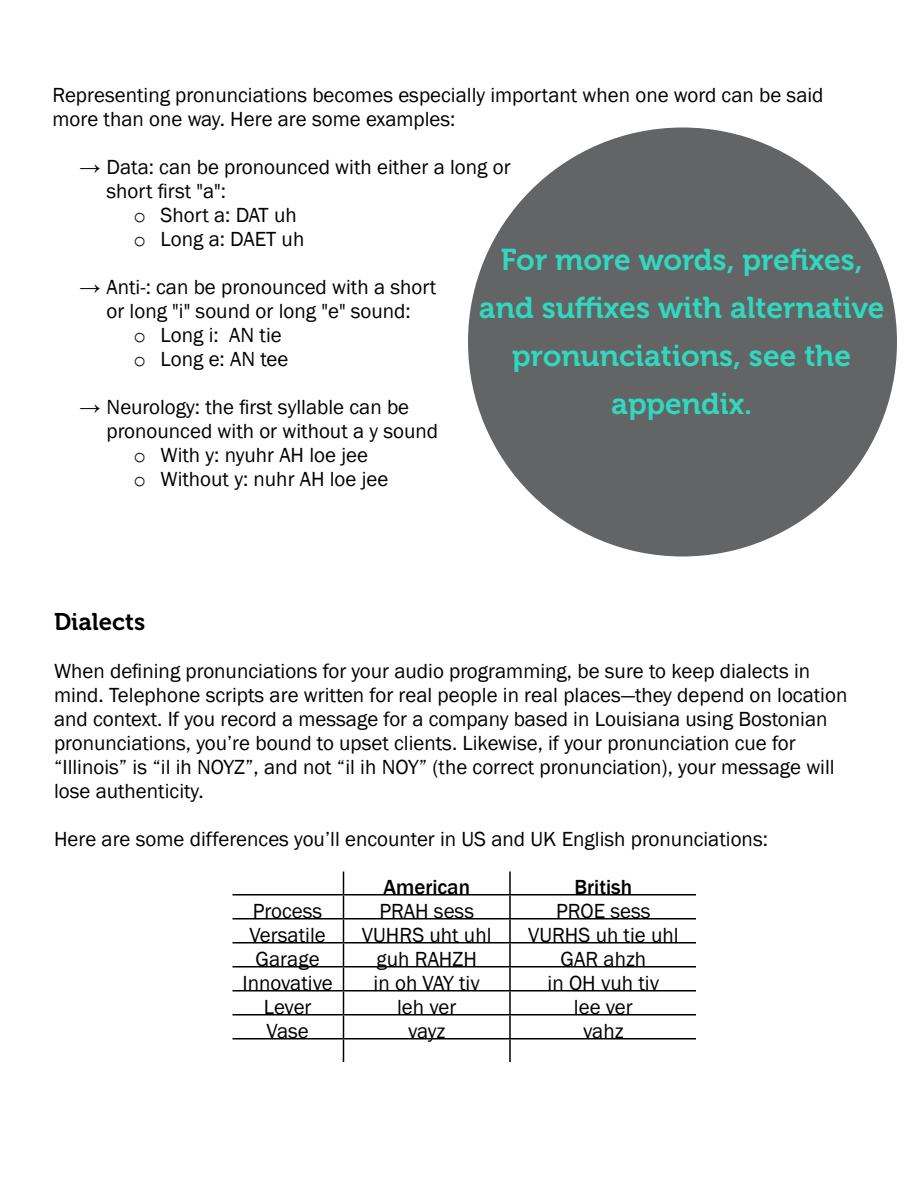
<style>
.page{position:relative;width:918px;height:1188px;background:#fff}
.page>*{position:absolute;margin:0;border:0;box-sizing:border-box;transform-origin:0 0}
.t1{font:30px/48px "Museo 700";color:#31d8be;text-align:center}
.t2{font:24px "Museo 700";color:#000}
.t3{font:21px/24px "Franklin Gothic";color:#000}
.t4{font:500 21px "Franklin Gothic";color:#000}
.s1{font-weight:600}
.s2{font-family:"Courier New"}
</style>
<div class="page">
<hr style="left:509px;top:872px;width:2px;height:22px;background:#000">
<hr style="left:232px;top:894px;width:112px;height:2px;background:#000">
<hr style="left:344px;top:894px;width:166px;height:2px;background:#000">
<hr style="left:510px;top:894px;width:186px;height:2px;background:#000">
<hr style="left:509px;top:896px;width:2px;height:22px;background:#000">
<hr style="left:232px;top:918px;width:112px;height:2px;background:#000">
<hr style="left:344px;top:918px;width:166px;height:2px;background:#000">
<hr style="left:510px;top:918px;width:186px;height:2px;background:#000">
<hr style="left:509px;top:920px;width:2px;height:22px;background:#000">
<hr style="left:232px;top:942px;width:112px;height:2px;background:#000">
<hr style="left:344px;top:942px;width:166px;height:2px;background:#000">
<hr style="left:510px;top:942px;width:186px;height:2px;background:#000">
<hr style="left:509px;top:944px;width:2px;height:22px;background:#000">
<hr style="left:232px;top:966px;width:112px;height:2px;background:#000">
<hr style="left:344px;top:966px;width:166px;height:2px;background:#000">
<hr style="left:510px;top:966px;width:186px;height:2px;background:#000">
<hr style="left:509px;top:968px;width:2px;height:22px;background:#000">
<hr style="left:232px;top:990px;width:112px;height:2px;background:#000">
<hr style="left:344px;top:990px;width:166px;height:2px;background:#000">
<hr style="left:510px;top:990px;width:186px;height:2px;background:#000">
<hr style="left:509px;top:992px;width:2px;height:22px;background:#000">
<hr style="left:232px;top:1014px;width:112px;height:2px;background:#000">
<hr style="left:344px;top:1014px;width:166px;height:2px;background:#000">
<hr style="left:510px;top:1014px;width:186px;height:2px;background:#000">
<hr style="left:509px;top:1016px;width:2px;height:22px;background:#000">
<hr style="left:232px;top:1038px;width:112px;height:2px;background:#000">
<hr style="left:344px;top:1038px;width:166px;height:2px;background:#000">
<svg style="left:343px;top:872px;width:1px;height:190px"></svg>
<hr style="left:510px;top:1038px;width:186px;height:2px;background:#000">
<hr style="left:509px;top:1040px;width:2px;height:22px;background:#000">
<div style="left:468px;top:128px;width:429px;height:428px;background:#636466;border-radius:50%"></div>
<p class="t3" style="left:52px;top:83px;width:773px">Representing pronunciations becomes especially important when one word can be said more than one way. Here are some examples:</p>
<p class="t3" style="left:79px;top:155px;width:433px"><span class="s1">→</span> Data: can be pronounced with either a long or</p>
<p class="t3" style="left:107px;top:179px;width:121px">short first "a":</p>
<p class="t3" style="left:134px;top:204px;width:165px"><span class="s2">o</span> Short a: DAT uh</p>
<p class="t3" style="left:134px;top:228px;width:172px"><span class="s2">o</span> Long a: DAET uh</p>
<p class="t3" style="left:80px;top:276px;width:358px"><span class="s1">→</span> Anti-: can be pronounced with a short</p>
<p class="t3" style="left:107px;top:300px;width:306px">or long "i" sound or long "e" sound:</p>
<p class="t3" style="left:134px;top:324px;width:150px"><span class="s2">o</span> Long i: AN tie</p>
<p class="t3" style="left:134px;top:348px;width:156px"><span class="s2">o</span> Long e: AN tee</p>
<p class="t3" style="left:80px;top:396px;width:331px"><span class="s1">→</span> Neurology: the first syllable can be</p>
<p class="t3" style="left:107px;top:420px;width:333px">pronounced with or without a y sound</p>
<p class="t3" style="left:134px;top:444px;width:236px"><span class="s2">o</span> With y: nyuhr AH loe jee</p>
<p class="t3" style="left:134px;top:468px;width:256px"><span class="s2">o</span> Without y: nuhr AH loe jee</p>
<h1 class="t1" style="left:479px;top:236px;width:407px">For more words, prefixes, and suffixes with alternative pronunciations, see the appendix.</h1>
<p class="t2" style="left:54px;top:608px;width:93px">Dialects</p>
<p class="t3" style="left:54px;top:659px;width:795px">When defining pronunciations for your audio programming, be sure to keep dialects in mind. Telephone scripts are written for real people in real places—they depend on location and context. If you record a message for a company based in Louisiana using Bostonian pronunciations, you’re bound to upset clients. Likewise, if your pronunciation cue for “Illinois” is “il ih NOYZ”, and not “il ih NOY” (the correct pronunciation), your message will lose authenticity.</p>
<p class="t3" style="left:54px;top:827px;width:715px">Here are some differences you’ll encounter in US and UK English pronunciations:</p>
<p class="t4" style="left:383px;top:874px;width:88px">American</p>
<p class="t4" style="left:575px;top:874px;width:59px">British</p>
<p class="t3" style="left:253px;top:899px;width:71px">Process</p>
<p class="t3" style="left:379px;top:899px;width:96px">PRAH sess</p>
<p class="t3" style="left:556px;top:899px;width:96px">PROE sess</p>
<p class="t3" style="left:249px;top:923px;width:78px">Versatile</p>
<p class="t3" style="left:362px;top:923px;width:131px">VUHRS uht uhl</p>
<p class="t3" style="left:528px;top:923px;width:152px">VURHS uh tie uhl</p>
<p class="t3" style="left:256px;top:947px;width:65px">Garage</p>
<p class="t3" style="left:377px;top:947px;width:102px">guh RAHZH</p>
<p class="t3" style="left:561px;top:947px;width:87px">GAR ahzh</p>
<p class="t3" style="left:242px;top:971px;width:92px">Innovative</p>
<p class="t3" style="left:374px;top:971px;width:108px">in oh VAY tiv</p>
<p class="t3" style="left:548px;top:971px;width:113px">in OH vuh tiv</p>
<p class="t3" style="left:264px;top:995px;width:49px">Lever</p>
<p class="t3" style="left:397px;top:995px;width:61px">leh ver</p>
<p class="t3" style="left:574px;top:995px;width:60px">lee ver</p>
<p class="t3" style="left:266px;top:1019px;width:44px">Vase</p>
<p class="t3" style="left:408px;top:1019px;width:39px">vayz</p>
<p class="t3" style="left:583px;top:1019px;width:42px">vahz</p>
</div>
